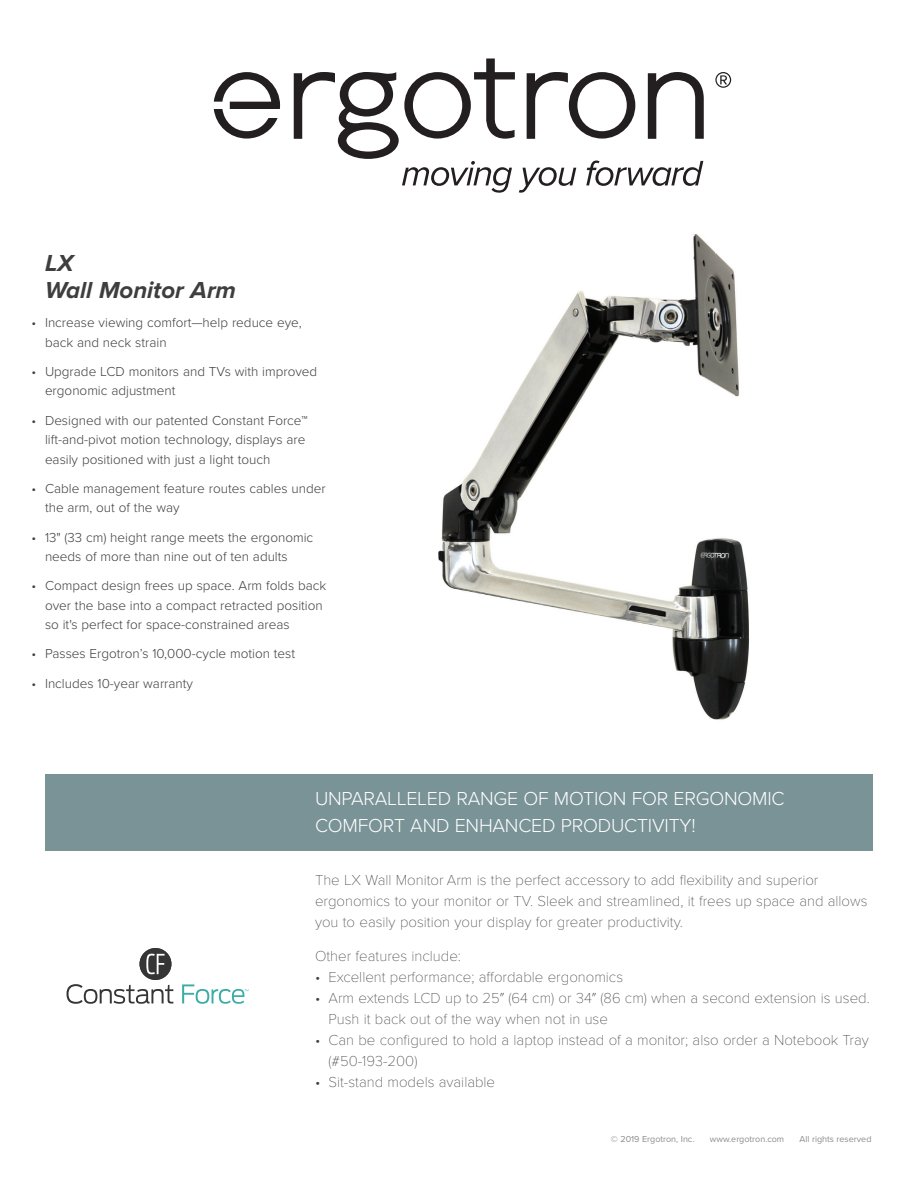
<style>
.page{position:relative;width:918px;height:1188px;background:#fff}
.page>*{position:absolute;margin:0;border:0;box-sizing:border-box;transform-origin:0 0}
.t1{font:italic 700 24px/27px "Proxima Nova";color:#3e3e3f}
.t2{font:300 19.5px/27px "Proxima Nova";letter-spacing:-.01em;color:#fff}
.t3{font:100 15px/21px "Proxima Nova T";color:#3e3e3f}
.t4{font:300 13.5px/19.5px "Proxima Nova";color:#3e3e3f}
.t5{font:9px "Proxima Nova";color:#8a8c8f}
</style>
<div class="page">
<div style="left:45px;top:774px;width:828px;height:76px;background:#7a9397"></div>
<svg style="left:715px;top:72px;width:16px;height:16px"></svg>
<svg style="left:214px;top:72px;width:66px;height:67px"></svg>
<svg style="left:294px;top:58px;width:410px;height:135px"></svg>
<svg style="left:182px;top:984px;width:66px;height:20px"></svg>
<svg style="left:67px;top:984px;width:106px;height:20px"></svg>
<div style="left:140px;top:948px;width:31px;height:32px;background:#363536;border-radius:50%"></div>
<svg style="left:146px;top:954px;width:19px;height:20px"></svg>
<img style="left:438px;top:234px;width:311px;height:486px">
<h1 class="t1" style="left:45px;top:250px;width:193px">LX<br>Wall Monitor Arm</h1>
<p class="t4" style="left:45px;top:313px;width:258px;text-indent:-14px">• Increase viewing comfort—help reduce eye, back and neck strain</p>
<p class="t4" style="left:45px;top:362px;width:274px;text-indent:-14px">• Upgrade LCD monitors and TVs with improved ergonomic adjustment</p>
<p class="t4" style="left:45px;top:411px;width:264px;text-indent:-14px">• Designed with our patented Constant Force™ lift-and-pivot motion technology, displays are easily positioned with just a light touch</p>
<p class="t4" style="left:45px;top:479px;width:282px;text-indent:-14px">• Cable management feature routes cables under the arm, out of the way</p>
<p class="t4" style="left:45px;top:527px;width:270px;text-indent:-14px">• 13" (33 cm) height range meets the ergonomic needs of more than nine out of ten adults</p>
<p class="t4" style="left:45px;top:576px;width:283px;text-indent:-14px">• Compact design frees up space. Arm folds back over the base into a compact retracted position so it's perfect for space-constrained areas</p>
<p class="t4" style="left:32px;top:644px;width:265px">• Passes Ergotron’s 10,000-cycle motion test</p>
<p class="t4" style="left:32px;top:674px;width:163px">• Includes 10-year warranty</p>
<h2 class="t2" style="left:315px;top:786px;width:471px">UNPARALLELED RANGE OF MOTION FOR ERGONOMIC<br>COMFORT AND ENHANCED PRODUCTIVITY!</h2>
<p class="t3" style="left:315px;top:870px;width:554px">The LX Wall Monitor Arm is the perfect accessory to add flexibility and superior ergonomics to your monitor or TV. Sleek and streamlined, it frees up space and allows you to easily position your display for greater productivity.</p>
<p class="t3" style="left:315px;top:946px;width:148px">Other features include:</p>
<p class="t3" style="left:315px;top:967px;width:310px">• Excellent performance; affordable ergonomics</p>
<p class="t3" style="left:328px;top:988px;width:543px;text-indent:-14px">• Arm extends LCD up to 25″ (64 cm) or 34″ (86 cm) when a second extension is used.<br>Push it back out of the way when not in use</p>
<p class="t3" style="left:328px;top:1030px;width:542px;text-indent:-14px">• Can be configured to hold a laptop instead of a monitor; also order a Notebook Tray (#50-193-200)</p>
<p class="t3" style="left:315px;top:1072px;width:182px">• Sit-stand models available</p>
<p class="t5" style="left:611px;top:1134px;width:85px">© 2019 Ergotron, Inc.</p>
<p class="t5" style="left:710px;top:1134px;width:76px">www.ergotron.com</p>
<p class="t5" style="left:800px;top:1134px;width:73px">All rights reserved</p>
</div>
